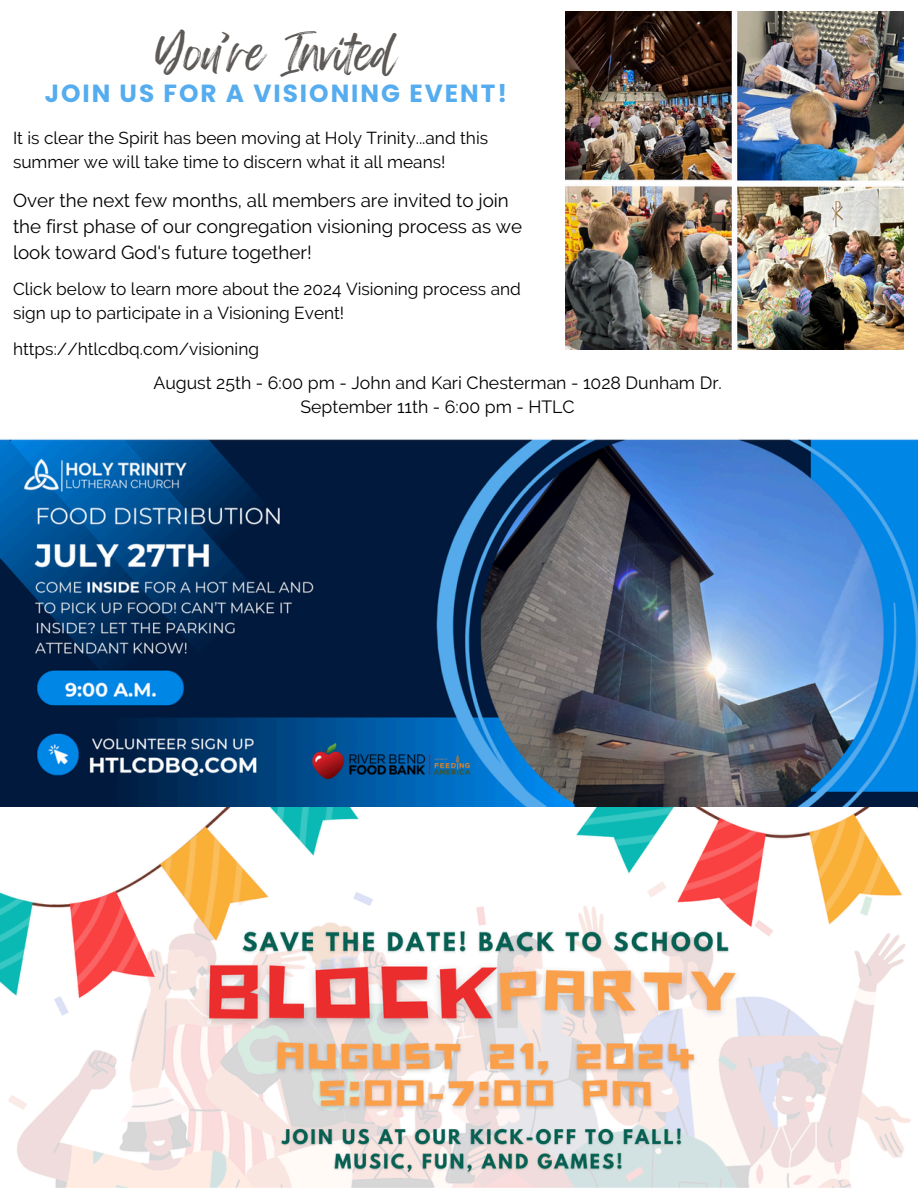
<style>
.page{position:relative;width:918px;height:1188px;background:#fff}
.page>*{position:absolute;margin:0;border:0;box-sizing:border-box;transform-origin:0 0}
.t1{font:40.95px "Feeling Passionate";letter-spacing:-.01em;color:#5d5957}
.t2{font:700 24.75px "Poppins";letter-spacing:.08em;color:#55acee}
.t3{font:18.75px/26.1px "Raleway";color:#000}
.t4{font:17.7px "Raleway";color:#000}
.t5{font:17.25px/23.9px "Raleway";color:#000}
</style>
<div class="page">
<img style="left:0;top:439px;width:918px;height:749px">
<img style="left:565px;top:11px;width:339px;height:339px">
<p class="t1" style="left:155px;top:20px;width:243px">You’re Invited</p>
<p class="t2" style="left:45px;top:76px;width:464px">JOIN US FOR A VISIONING EVENT!</p>
<p class="t5" style="left:13px;top:126px;width:477px">It is clear the Spirit has been moving at Holy Trinity...and this summer we will take time to discern what it all means!</p>
<p class="t3" style="left:13px;top:187px;width:511px">Over the next few months, all members are invited to join the first phase of our congregation visioning process as we look toward God's future together!</p>
<p class="t5" style="left:13px;top:277px;width:509px">Click below to learn more about the 2024 Visioning process and sign up to participate in a Visioning Event!</p>
<p class="t5" style="left:13px;top:337px;width:248px">https://htlcdbq.com/visioning</p>
<p class="t4" style="left:153px;top:372px;width:570px">August 25th - 6:00 pm - John and Kari Chesterman - 1028 Dunham Dr.</p>
<p class="t4" style="left:301px;top:396px;width:276px">September 11th - 6:00 pm - HTLC</p>
</div>
